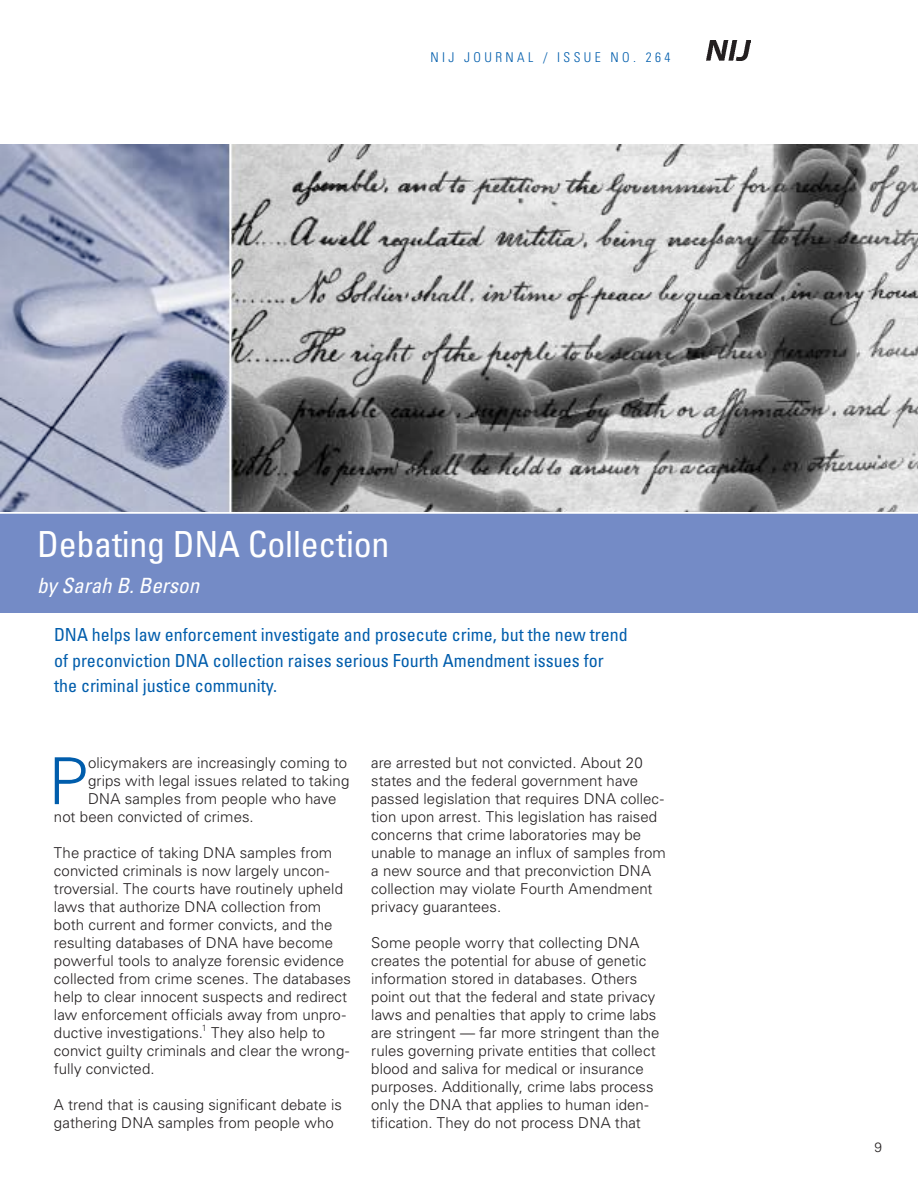
<style>
.page{position:relative;width:918px;height:1188px;background:#fff}
.page>*{position:absolute;margin:0;border:0;box-sizing:border-box;transform-origin:0 0}
.t1{font:300 64.8px "Univers";color:#005dac}
.t2{font:condensed 36px "Univers";letter-spacing:-.005em;color:#fff}
.t3{font:italic condensed 21px "Univers";color:#fff}
.t4{font:condensed 18px/25.5px "Univers";color:#005dac}
.t5{font:300 15px/18px "Univers";letter-spacing:.005em;color:#231f20}
.t6{font:300 condensed 13.5px "Univers";letter-spacing:.25em;color:#005dac}
.t7{font:300 13.5px "Univers";color:#231f20}
.t8{font:300 9px "Univers";color:#231f20}
</style>
<div class="page">
<div style="left:0;top:513px;width:918px;height:100px;background:#748bc6"></div>
<img style="left:0;top:144px;width:918px;height:368px">
<hr style="left:0;top:512px;width:918px;height:2px;background:#fff">
<img style="left:707px;top:40px;width:43px;height:21px">
<hr style="left:230px;top:0;width:1px;height:513px;background:#fff">
<p class="t6" style="left:431px;top:49px;width:241px">NIJ JOURNAL / ISSUE NO. 264</p>
<h1 class="t2" style="left:37px;top:521px;width:354px">Debating DNA Collection</h1>
<h1 class="t3" style="left:37px;top:572px;width:164px">by Sarah B. Berson</h1>
<p class="t4" style="left:54px;top:622px;width:575px">DNA helps law enforcement investigate and prosecute crime, but the new trend of preconviction DNA collection raises serious Fourth Amendment issues for the criminal justice community.</p>
<p class="t1" style="left:48px;top:742px;width:41px">P</p>
<p class="t5" style="left:88px;top:754px;width:261px">olicymakers are increasingly coming to</p>
<p class="t5" style="left:88px;top:772px;width:263px">grips with legal issues related to taking</p>
<p class="t5" style="left:88px;top:790px;width:250px">DNA samples from people who have</p>
<p class="t5" style="left:54px;top:808px;width:201px">not been convicted of crimes.</p>
<p class="t5" style="left:54px;top:844px;width:299px">The practice of taking DNA samples from convicted criminals is now largely uncon&shy;troversial. The courts have routinely upheld laws that authorize DNA collection from both current and former convicts, and the resulting databases of DNA have become powerful tools to analyze forensic evidence collected from crime scenes. The databases help to clear innocent suspects and redirect law enforcement officials away from unpro&shy;ductive investigations.</p>
<p class="t8" style="left:202px;top:1023px;width:7px">1</p>
<p class="t5" style="left:54px;top:1024px;width:297px;text-indent:157px">They also help to convict guilty criminals and clear the wrong&shy;fully convicted.</p>
<p class="t5" style="left:54px;top:1096px;width:289px">A trend that is causing significant debate is gathering DNA samples from people who</p>
<p class="t5" style="left:371px;top:754px;width:296px">are arrested but not convicted. About 20 states and the federal government have passed legislation that requires DNA collec&shy;tion upon arrest. This legislation has raised concerns that crime laboratories may be unable to manage an influx of samples from a new source and that preconviction DNA collection may violate Fourth Amendment privacy guarantees.</p>
<p class="t5" style="left:371px;top:934px;width:290px">Some people worry that collecting DNA creates the potential for abuse of genetic information stored in databases. Others point out that the federal and state privacy laws and penalties that apply to crime labs are stringent — far more stringent than the rules governing private entities that collect blood and saliva for medical or insurance purposes. Additionally, crime labs process only the DNA that applies to human iden&shy;tification. They do not process DNA that</p>
<p class="t7" style="left:874px;top:1139px;width:9px">9</p>
</div>
